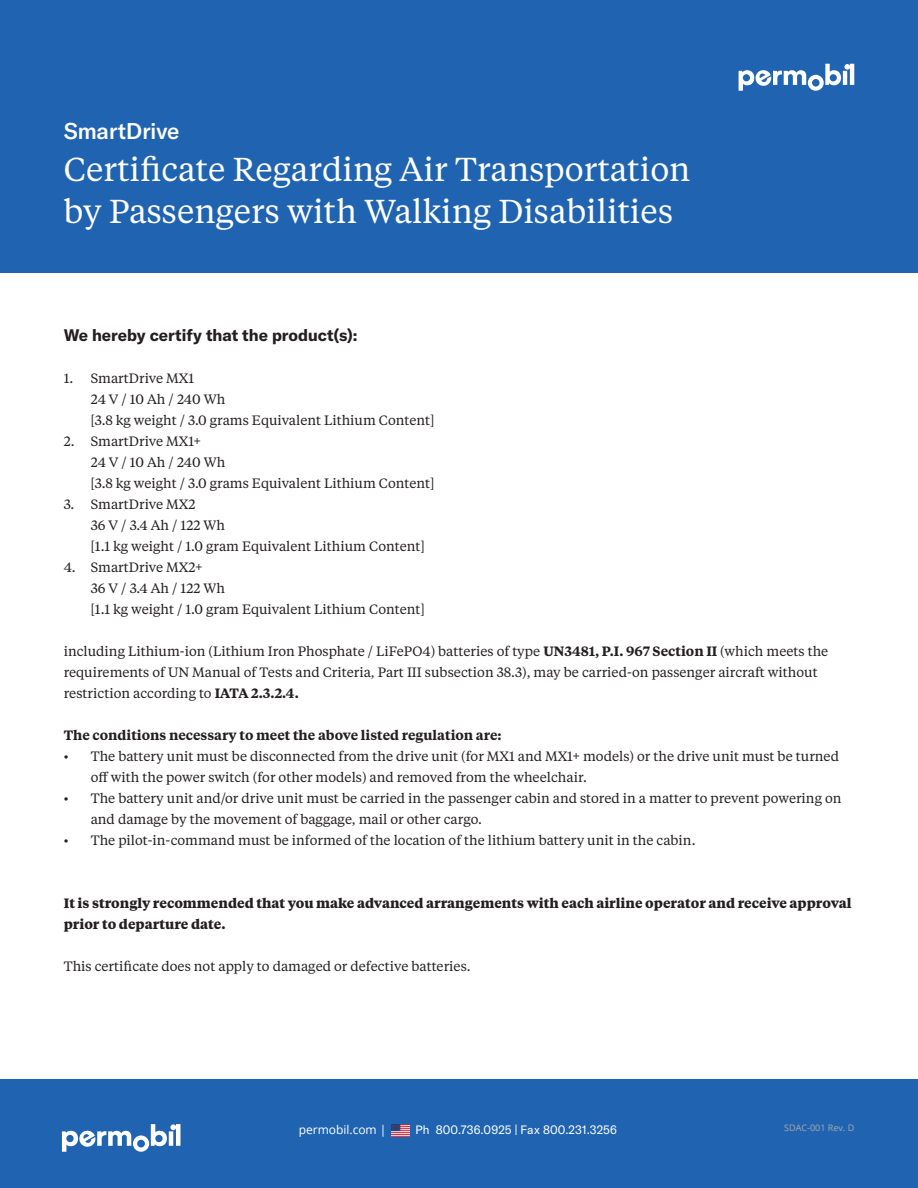
<style>
.page{position:relative;width:918px;height:1188px;background:#fff}
.page>*{position:absolute;margin:0;border:0;box-sizing:border-box;transform-origin:0 0}
.t1{font:33px/42px "Tiempos Text";color:#fff}
.t2{font:500 22.5px "GT America";color:#fff}
.t3{font:700 16.5px "GT America";color:#231f20}
.t4{font:13.5px/21px "Tiempos Text";color:#231f20}
.t5{font:700 13.5px/21px "Tiempos Text";color:#231f20}
.t6{font:600 13.5px "Tiempos Text";color:#231f20}
.t7{font:12px "GT America";letter-spacing:.015em;color:#fff}
.t8{font:12px "Open Sans";color:#fff}
.t9{font:9px "Open Sans";color:#a8a9ad}
.s1{font-weight:600}
</style>
<div class="page">
<div style="left:0;top:0;width:918px;height:272px;background:#2064b1"></div>
<svg style="left:739px;top:64px;width:115px;height:27px"></svg>
<div style="left:0;top:1080px;width:918px;height:108px;background:#2064b1"></div>
<img style="left:392px;top:1125px;width:18px;height:12px">
<svg style="left:62px;top:1124px;width:118px;height:28px"></svg>
<p class="t2" style="left:64px;top:117px;width:117px">SmartDrive</p>
<p class="t1" style="left:64px;top:146px;width:628px">Certificate Regarding Air Transportation by Passengers with Walking Disabilities</p>
<p class="t3" style="left:64px;top:325px;width:295px">We hereby certify that the product(s):</p>
<p class="t4" style="left:91px;top:367px;width:345px;text-indent:-27px">1. SmartDrive MX1<br>24 V / 10 Ah / 240 Wh<br>[3.8 kg weight / 3.0 grams Equivalent Lithium Content]</p>
<p class="t4" style="left:91px;top:430px;width:345px;text-indent:-27px">2. SmartDrive MX1+<br>24 V / 10 Ah / 240 Wh<br>[3.8 kg weight / 3.0 grams Equivalent Lithium Content]</p>
<p class="t4" style="left:91px;top:493px;width:335px;text-indent:-27px">3. SmartDrive MX2<br>36 V / 3.4 Ah / 122 Wh<br>[1.1 kg weight / 1.0 gram Equivalent Lithium Content]</p>
<p class="t4" style="left:91px;top:556px;width:335px;text-indent:-27px">4. SmartDrive MX2+<br>36 V / 3.4 Ah / 122 Wh<br>[1.1 kg weight / 1.0 gram Equivalent Lithium Content]</p>
<p class="t4" style="left:64px;top:640px;width:766px">including Lithium-ion (Lithium Iron Phosphate / LiFePO4) batteries of type <span class="s1">UN3481, P.I. 967 Section II</span> (which meets the requirements of UN Manual of Tests and Criteria, Part III subsection 38.3), may be carried-on passenger aircraft without restriction according to <span class="s1">IATA 2.3.2.4.</span></p>
<p class="t6" style="left:64px;top:726px;width:439px">The conditions necessary to meet the above listed regulation are:</p>
<p class="t4" style="left:91px;top:745px;width:750px;text-indent:-27px">• The battery unit must be disconnected from the drive unit (for MX1 and MX1+ models) or the drive unit must be turned off with the power switch (for other models) and removed from the wheelchair.</p>
<p class="t4" style="left:91px;top:787px;width:752px;text-indent:-27px">• The battery unit and/or drive unit must be carried in the passenger cabin and stored in a matter to prevent powering on and damage by the movement of baggage, mail or other cargo.</p>
<p class="t4" style="left:64px;top:829px;width:633px">• The pilot-in-command must be informed of the location of the lithium battery unit in the cabin.</p>
<p class="t5" style="left:64px;top:892px;width:789px">It is strongly recommended that you make advanced arrangements with each airline operator and receive approval prior to departure date.</p>
<p class="t4" style="left:64px;top:955px;width:408px">This certificate does not apply to damaged or defective batteries.</p>
<p class="t8" style="left:299px;top:1122px;width:89px">permobil.com |</p>
<p class="t7" style="left:416px;top:1123px;width:203px">Ph 800.736.0925 | Fax 800.231.3256</p>
<p class="t9" style="left:784px;top:1122px;width:71px">SDAC-001 Rev. D</p>
</div>
